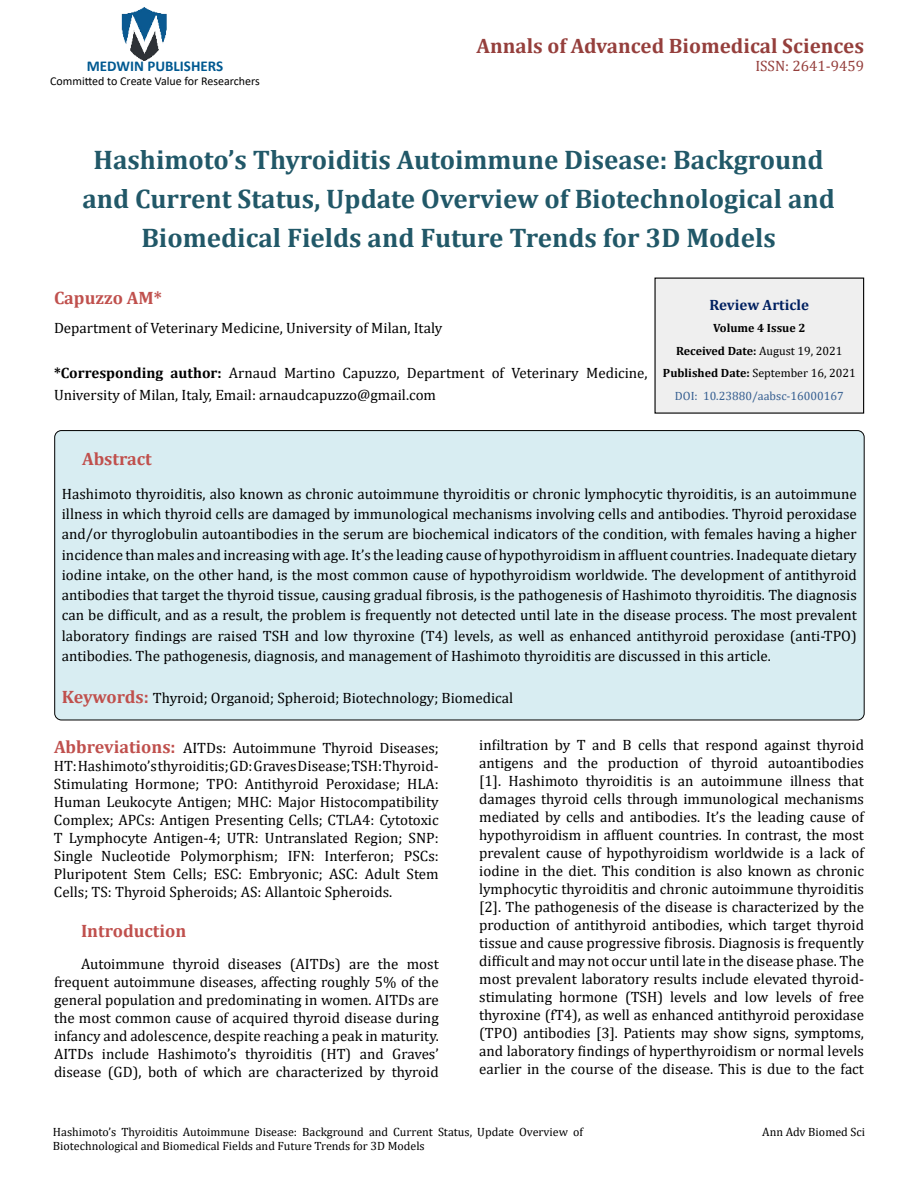
<style>
.page{position:relative;width:918px;height:1188px;background:#fff}
.page>*{position:absolute;margin:0;border:0;box-sizing:border-box;transform-origin:0 0}
.t1{font:700 27px/39px "Cambria";color:#215868;text-align:center}
.t2{font:700 21px "Cambria";color:#953f3c}
.t3{font:700 18px "Cambria";color:#c0504d}
.t4{font:15px/18px "Cambria";color:#000;text-align:justify}
.t5{font:700 15px "Calibri";color:#005991}
.t6{font:15px "Cambria";color:#953f3c}
.t7{font:700 15px "Cambria";color:#002060}
.t8{font:12px/14.4px "Cambria";color:#000}
.t9{font:700 12px/22.5px "Cambria";color:#000;text-align:center}
.t10{font:12px "Calibri";color:#000}
.s1{font-weight:700}
.s2{font-weight:400}
.s3{font-weight:400;color:#365f91}
.s4{font-weight:700;font-size:18px;color:#c0504d}
</style>
<div class="page">
<img style="left:121px;top:7px;width:46px;height:54px">
<div style="left:655px;top:278px;width:209px;height:135px;background:#efefef"></div>
<div style="left:55px;top:431px;width:809px;height:289px;background:#d8edf2;border-radius:7px"></div>
<h2 class="t2" style="left:476px;top:31px;width:389px">Annals of Advanced Biomedical Sciences</h2>
<p class="t5" style="left:87px;top:55px;width:138px">MEDWIN PUBLISHERS</p>
<p class="t6" style="left:755px;top:57px;width:110px">ISSN: 2641-9459</p>
<p class="t10" style="left:50px;top:73px;width:211px">Committed to Create Value for Researchers</p>
<h1 class="t1" style="left:82px;top:139px;width:754px">Hashimoto’s Thyroiditis Autoimmune Disease: Background and Current Status, Update Overview of Biotechnological and<br>Biomedical Fields and Future Trends for 3D Models</h1>
<p class="t3" style="left:54px;top:285px;width:110px">Capuzzo AM*</p>
<p class="t4" style="left:54px;top:319px;width:390px">Department of Veterinary Medicine, University of Milan, Italy</p>
<p class="t4" style="left:54px;top:361px;width:595px;line-height:22.5px"><span class="s1">*Corresponding author:</span> Arnaud Martino Capuzzo, Department of Veterinary Medicine,<br>University of Milan, Italy, Email: arnaudcapuzzo@gmail.com</p>
<p class="t7" style="left:710px;top:294px;width:101px">Review Article</p>
<p class="t9" style="left:663px;top:317px;width:194px">Volume 4 Issue 2<br>Received Date: <span class="s2">August 19, 2021<br></span>Published Date: <span class="s2">September 16, 2021<br></span><span class="s3">DOI: 10.23880/aabsc-16000167</span></p>
<p class="t3" style="left:82px;top:446px;width:71px">Abstract</p>
<p class="t4" style="left:62px;top:484px;width:797px;line-height:20.2px">Hashimoto thyroiditis, also known as chronic autoimmune thyroiditis or chronic lymphocytic thyroiditis, is an autoimmune illness in which thyroid cells are damaged by immunological mechanisms involving cells and antibodies. Thyroid peroxidase and/or thyroglobulin autoantibodies in the serum are biochemical indicators of the condition, with females having a higher incidence than males and increasing with age. It’s the leading cause of hypothyroidism in affluent countries. Inadequate dietary iodine intake, on the other hand, is the most common cause of hypothyroidism worldwide. The development of antithyroid antibodies that target the thyroid tissue, causing gradual fibrosis, is the pathogenesis of Hashimoto thyroiditis. The diagnosis can be difficult, and as a result, the problem is frequently not detected until late in the disease process. The most prevalent laboratory findings are raised TSH and low thyroxine (T4) levels, as well as enhanced antithyroid peroxidase (anti-TPO) antibodies. The pathogenesis, diagnosis, and management of Hashimoto thyroiditis are discussed in this article.</p>
<p class="t4" style="left:62px;top:689px;width:453px"><span class="s4">Keywords:</span> Thyroid; Organoid; Spheroid; Biotechnology; Biomedical</p>
<p class="t4" style="left:54px;top:739px;width:386px"><span class="s4">Abbreviations:</span> AITDs: Autoimmune Thyroid Diseases; HT: Hashimoto’s thyroiditis; GD: Graves Disease; TSH: Thyroid-Stimulating Hormone; TPO: Antithyroid Peroxidase; HLA:<br>Human Leukocyte Antigen; MHC: Major Histocompatibility Complex; APCs: Antigen Presenting Cells; CTLA4: Cytotoxic T Lymphocyte Antigen-4; UTR: Untranslated Region; SNP:<br>Single Nucleotide Polymorphism; IFN: Interferon; PSCs:<br>Pluripotent Stem Cells; ESC: Embryonic; ASC: Adult Stem Cells; TS: Thyroid Spheroids; AS: Allantoic Spheroids.</p>
<p class="t3" style="left:81px;top:918px;width:107px">Introduction</p>
<p class="t4" style="left:54px;top:955px;width:386px;text-indent:27px">Autoimmune thyroid diseases (AITDs) are the most frequent autoimmune diseases, affecting roughly 5% of the general population and predominating in women. AITDs are the most common cause of acquired thyroid disease during infancy and adolescence, despite reaching a peak in maturity.<br>AITDs include Hashimoto’s thyroiditis (HT) and Graves’ disease (GD), both of which are characterized by thyroid</p>
<p class="t4" style="left:479px;top:736px;width:386px">infiltration by T and B cells that respond against thyroid antigens and the production of thyroid autoantibodies [1]. Hashimoto thyroiditis is an autoimmune illness that damages thyroid cells through immunological mechanisms mediated by cells and antibodies. It’s the leading cause of hypothyroidism in affluent countries. In contrast, the most prevalent cause of hypothyroidism worldwide is a lack of iodine in the diet. This condition is also known as chronic lymphocytic thyroiditis and chronic autoimmune thyroiditis [2]. The pathogenesis of the disease is characterized by the production of antithyroid antibodies, which target thyroid tissue and cause progressive fibrosis. Diagnosis is frequently difficult and may not occur until late in the disease phase. The most prevalent laboratory results include elevated thyroid&shy;stimulating hormone (TSH) levels and low levels of free thyroxine (fT4), as well as enhanced antithyroid peroxidase (TPO) antibodies [3]. Patients may show signs, symptoms, and laboratory findings of hyperthyroidism or normal levels earlier in the course of the disease. This is due to the fact</p>
<p class="t8" style="left:53px;top:1125px;width:532px">Hashimoto’s Thyroiditis Autoimmune Disease: Background and Current Status, Update Overview of<br>Biotechnological and Biomedical Fields and Future Trends for 3D Models</p>
<p class="t8" style="left:762px;top:1125px;width:104px">Ann Adv Biomed Sci</p>
</div>
